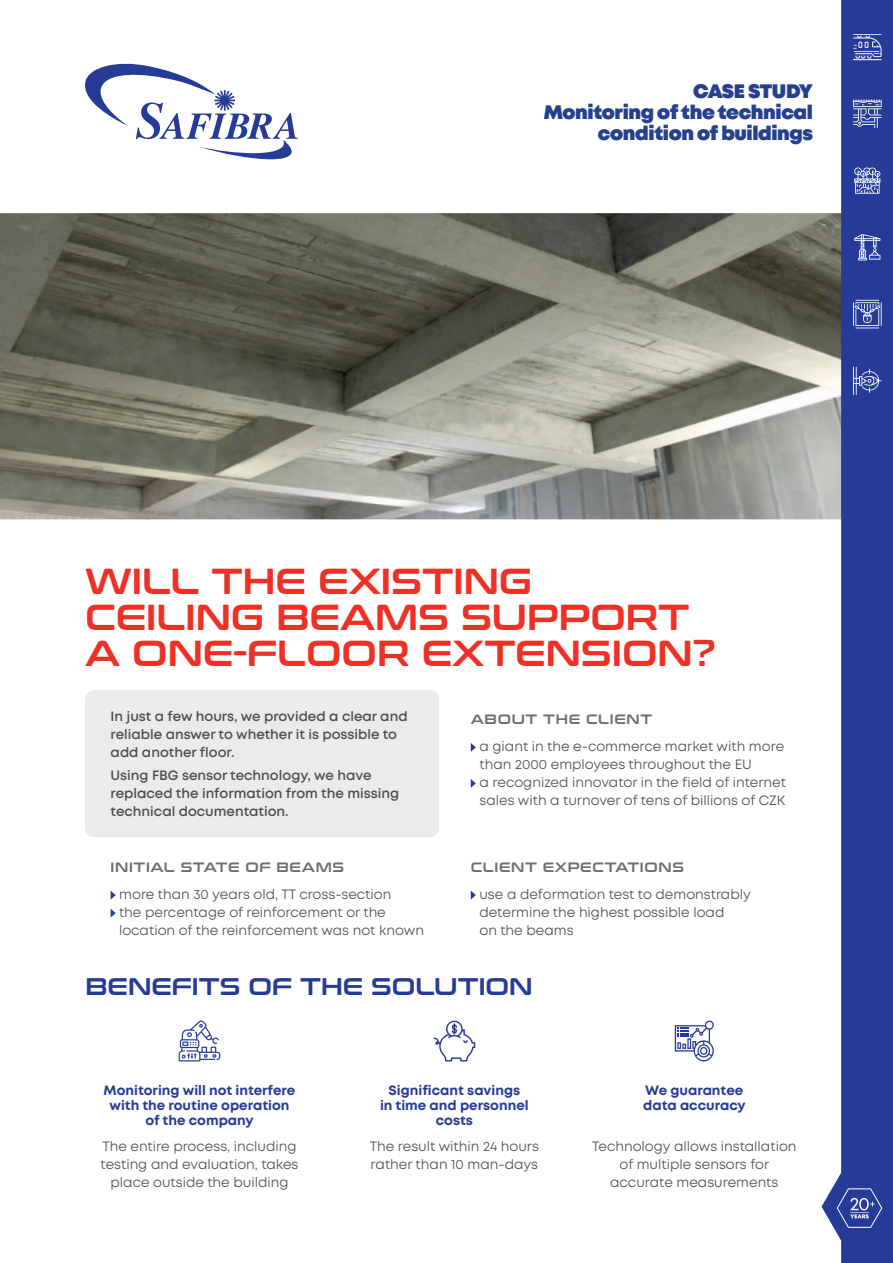
<style>
.page{position:relative;width:893px;height:1263px;background:#fff}
.page>*{position:absolute;margin:0;border:0;box-sizing:border-box;transform-origin:0 0}
.t1{font:36px/36px "Conthrax Sb";color:#ee3124}
.t2{font:24px "Conthrax Sb";color:#263b97}
.t3{font:900 19.5px/21px "Mont";letter-spacing:-.02em;color:#25408e;text-align:right}
.t4{font:13.5px/18px "Mont";color:#4d4d4f}
.t5{font:600 13.5px/18px "Mont";color:#4d4d4f}
.t6{font:700 13.5px/15px "Mont";color:#263b97;text-align:center}
.t7{font:13.5px "Conthrax Sb";letter-spacing:.05em;color:#6d6e71}
</style>
<div class="page">
<img style="left:0;top:213px;width:821px;height:306px">
<svg style="left:821px;top:0;width:72px;height:1263px;fill:#263b97"></svg>
<svg style="left:85px;top:63px;width:213px;height:96px"></svg>
<svg style="left:836px;top:1188px;width:47px;height:40px;background:#4657a6"></svg>
<svg style="left:854px;top:167px;width:26px;height:27px"></svg>
<svg style="left:853px;top:34px;width:29px;height:26px"></svg>
<svg style="left:854px;top:234px;width:26px;height:26px"></svg>
<svg style="left:853px;top:367px;width:28px;height:28px"></svg>
<svg style="left:853px;top:300px;width:29px;height:29px"></svg>
<svg style="left:853px;top:100px;width:29px;height:28px"></svg>
<div style="left:85px;top:690px;width:354px;height:147px;background:#eaebec;border-radius:9px"></div>
<svg style="left:433px;top:1021px;width:42px;height:40px"></svg>
<svg style="left:179px;top:1020px;width:41px;height:41px"></svg>
<svg style="left:675px;top:1020px;width:39px;height:41px"></svg>
<svg style="left:111px;top:891px;width:5px;height:8px"></svg>
<svg style="left:111px;top:909px;width:5px;height:8px"></svg>
<svg style="left:471px;top:891px;width:5px;height:8px"></svg>
<svg style="left:471px;top:743px;width:5px;height:9px"></svg>
<svg style="left:471px;top:779px;width:5px;height:9px"></svg>
<h3 class="t3" style="left:544px;top:82px;width:271px">CASE STUDY<br>Monitoring of the technical condition of buildings</h3>
<h1 class="t1" style="left:85px;top:564px;width:632px">WILL THE EXISTING<br>CEILING BEAMS SUPPORT<br>A ONE-FLOOR EXTENSION?</h1>
<p class="t5" style="left:111px;top:709px;width:299px">In just a few hours, we provided a clear and reliable answer to whether it is possible to add another floor.</p>
<p class="t5" style="left:111px;top:767px;width:290px">Using FBG sensor technology, we have replaced the information from the missing technical documentation.</p>
<p class="t7" style="left:471px;top:713px;width:183px">ABOUT THE CLIENT</p>
<p class="t4" style="left:479px;top:738px;width:308px">a giant in the e-commerce market with more than 2000 employees throughout the EU<br>a recognized innovator in the field of internet sales with a turnover of tens of billions of CZK</p>
<p class="t7" style="left:111px;top:861px;width:235px">INITIAL STATE OF BEAMS</p>
<p class="t7" style="left:471px;top:861px;width:215px">CLIENT EXPECTATIONS</p>
<p class="t4" style="left:119px;top:886px;width:306px">more than 30 years old, TT cross-section<br>the percentage of reinforcement or the location of the reinforcement was not known</p>
<p class="t4" style="left:479px;top:886px;width:273px">use a deformation test to demonstrably determine the highest possible load<br>on the beams</p>
<h2 class="t2" style="left:86px;top:975px;width:449px">BENEFITS OF THE SOLUTION</h2>
<p class="t6" style="left:104px;top:1082px;width:193px">Monitoring will not interfere with the routine operation of the company</p>
<p class="t6" style="left:643px;top:1083px;width:104px;text-align:left">We guarantee data accuracy</p>
<p class="t6" style="left:380px;top:1083px;width:150px">Significant savings<br>in time and personnel costs</p>
<p class="t4" style="left:370px;top:1138px;width:171px">The result within 24 hours rather than 10 man-days</p>
<p class="t4" style="left:101px;top:1138px;width:199px;text-align:center">The entire process, including testing and evaluation, takes place outside the building</p>
<p class="t4" style="left:592px;top:1138px;width:206px;text-align:center">Technology allows installation of multiple sensors for accurate measurements</p>
</div>
